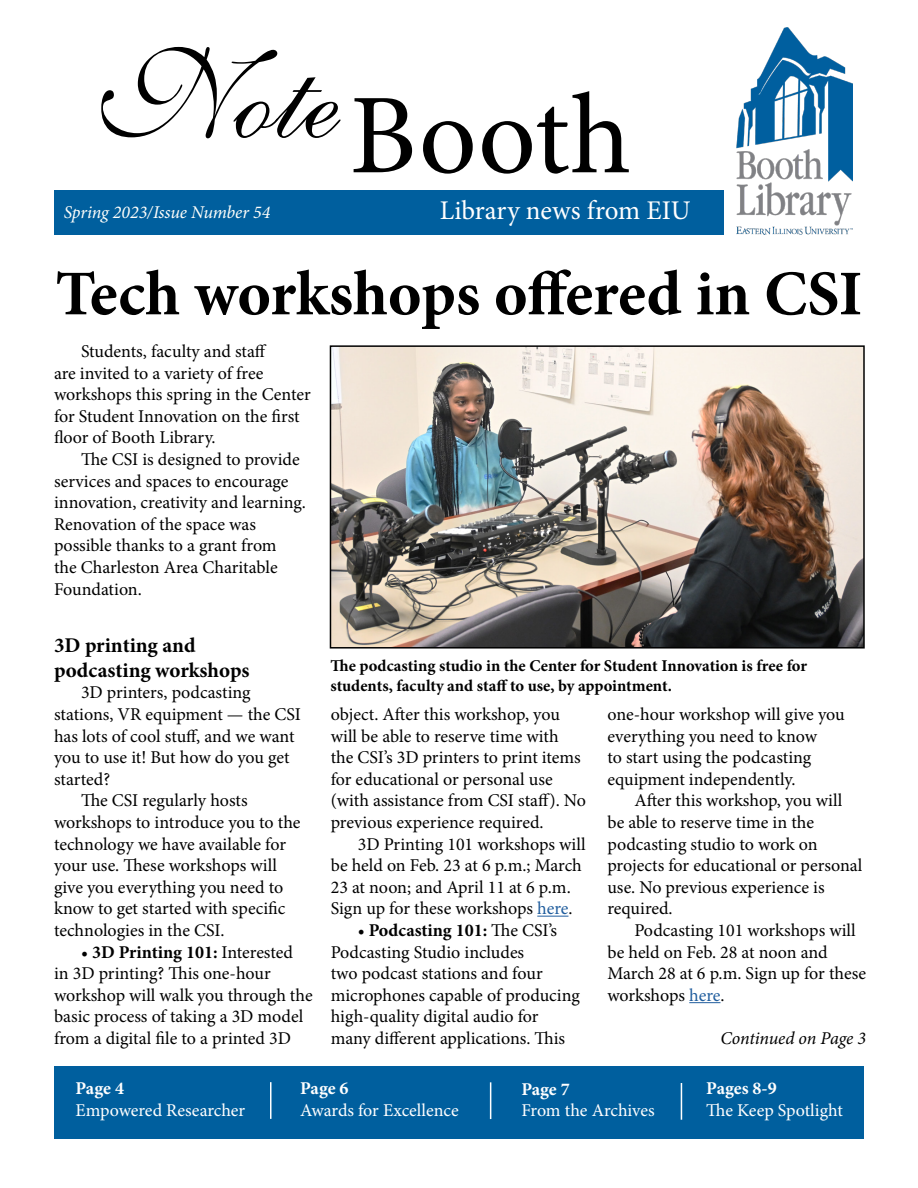
<style>
.page{position:relative;width:918px;height:1188px;background:#fff}
.page>*{position:absolute;margin:0;border:0;box-sizing:border-box;transform-origin:0 0}
.t1{font:114px "Minion Pro";letter-spacing:.005em;color:#000}
.t2{font:700 63.75px "Minion Pro";color:#000}
.t3{font:27px "Minion Pro";color:#fff}
.t4{font:700 21px/25.2px "Minion Pro";color:#000}
.t5{font:18px/21.6px "Minion Pro";letter-spacing:-.005em;color:#000}
.t6{font:18px "Minion Pro";letter-spacing:-.005em;color:#fff}
.t7{font:italic 18px "Minion Pro";letter-spacing:-.01em;color:#fffffb}
.t8{font:700 18px "Minion Pro";color:#fff}
.t9{font:italic 18px "Minion Pro";letter-spacing:-.01em;color:#000}
.t10{font:700 16.5px/19.8px "Minion Pro";letter-spacing:-.005em;color:#000}
.s1{font-weight:700}
.s2{color:#215e9e}
</style>
<div class="page">
<div style="left:54px;top:190px;width:810px;height:44px;background:#005f9e"></div>
<div style="left:724px;top:26px;width:141px;height:220px;background:#fff"></div>
<img style="left:736px;top:28px;width:116px;height:206px">
<div style="left:54px;top:1066px;width:810px;height:72px;background:#005f9e"></div>
<hr style="left:490px;top:1082px;width:1px;height:37px;background:#fff">
<hr style="left:270px;top:1082px;width:2px;height:37px;background:#fff">
<hr style="left:681px;top:1083px;width:1px;height:37px;background:#fff">
<hr style="left:537px;top:916px;width:31px;height:1px;background:#215e9e">
<hr style="left:689px;top:1002px;width:31px;height:1px;background:#215e9e">
<img style="left:333px;top:348px;width:529px;height:298px">
<div style="left:330px;top:345px;width:535px;height:304px;border:2px solid #000"></div>
<h1 class="t1" style="left:94px;top:60px;width:539px"><sup>Note</sup>Booth</h1>
<p class="t7" style="left:64px;top:200px;width:208px">Spring 2023/Issue Number 54</p>
<h3 class="t3" style="left:440px;top:193px;width:253px">Library news from EIU</h3>
<h2 class="t2" style="left:55px;top:249px;width:809px">Tech workshops offered in CSI</h2>
<p class="t5" style="left:54px;top:341px;width:258px;text-indent:27px">Students, faculty and staff<br>are invited to a variety of free workshops this spring in the Center for Student Innovation on the first floor of Booth Library.</p>
<p class="t5" style="left:54px;top:449px;width:254px;text-indent:27px">The CSI is designed to provide services and spaces to encourage innovation, creativity and learning.<br>Renovation of the space was possible thanks to a grant from<br>the Charleston Area Charitable<br>Foundation.</p>
<p class="t4" style="left:54px;top:632px;width:197px">3D printing and podcasting workshops</p>
<p class="t5" style="left:81px;top:682px;width:171px">3D printers, podcasting</p>
<p class="t5" style="left:54px;top:704px;width:248px">stations, VR equipment — the CSI</p>
<p class="t5" style="left:54px;top:725px;width:242px">has lots of cool stuff, and we want</p>
<p class="t5" style="left:54px;top:747px;width:237px">you to use it! But how do you get</p>
<p class="t5" style="left:54px;top:768px;width:58px">started?</p>
<p class="t5" style="left:81px;top:790px;width:168px">The CSI regularly hosts</p>
<p class="t5" style="left:54px;top:812px;width:248px">workshops to introduce you to the</p>
<p class="t5" style="left:54px;top:833px;width:234px">technology we have available for</p>
<p class="t5" style="left:54px;top:855px;width:225px">your use. These workshops will</p>
<p class="t5" style="left:54px;top:876px;width:231px">give you everything you need to</p>
<p class="t5" style="left:54px;top:898px;width:233px">know to get started with specific</p>
<p class="t5" style="left:54px;top:920px;width:172px">technologies in the CSI.</p>
<p class="t5" style="left:54px;top:941px;width:260px;text-indent:27px">• <span class="s1">3D Printing 101:</span> Interested<br>in 3D printing? This one-hour workshop will walk you through the basic process of taking a 3D model from a digital file to a printed 3D</p>
<p class="t10" style="left:330px;top:656px;width:478px">The podcasting studio in the Center for Student Innovation is free for students, faculty and staff to use, by appointment.</p>
<p class="t5" style="left:331px;top:703px;width:257px">object. After this workshop, you will be able to reserve time with<br>the CSI’s 3D printers to print items for educational or personal use (with assistance from CSI staff). No previous experience required.</p>
<p class="t5" style="left:331px;top:833px;width:257px;text-indent:27px">3D Printing 101 workshops will be held on Feb. 23 at 6 p.m.; March<br>23 at noon; and April 11 at 6 p.m.<br>Sign up for these workshops <span class="s2">here</span>.</p>
<p class="t5" style="left:331px;top:919px;width:251px;text-indent:27px">• <span class="s1">Podcasting 101:</span> The CSI’s<br>Podcasting Studio includes<br>two podcast stations and four microphones capable of producing high-quality digital audio for many different applications. This</p>
<p class="t5" style="left:607px;top:704px;width:239px">one-hour workshop will give you everything you need to know<br>to start using the podcasting equipment independently.</p>
<p class="t5" style="left:607px;top:790px;width:257px;text-indent:27px">After this workshop, you will be able to reserve time in the podcasting studio to work on projects for educational or personal use. No previous experience is required.</p>
<p class="t5" style="left:607px;top:920px;width:260px;text-indent:27px">Podcasting 101 workshops will be held on Feb. 28 at noon and<br>March 28 at 6 p.m. Sign up for these workshops <span class="s2">here</span>.</p>
<p class="t9" style="left:720px;top:1026px;width:147px">Continued on Page 3</p>
<p class="t8" style="left:76px;top:1075px;width:50px">Page 4</p>
<p class="t6" style="left:76px;top:1098px;width:171px">Empowered Researcher</p>
<p class="t8" style="left:300px;top:1075px;width:50px">Page 6</p>
<p class="t6" style="left:300px;top:1098px;width:160px">Awards for Excellence</p>
<p class="t8" style="left:521px;top:1076px;width:50px">Page 7</p>
<p class="t6" style="left:521px;top:1098px;width:135px">From the Archives</p>
<p class="t8" style="left:706px;top:1075px;width:72px">Pages 8-9</p>
<p class="t6" style="left:706px;top:1098px;width:138px">The Keep Spotlight</p>
</div>
